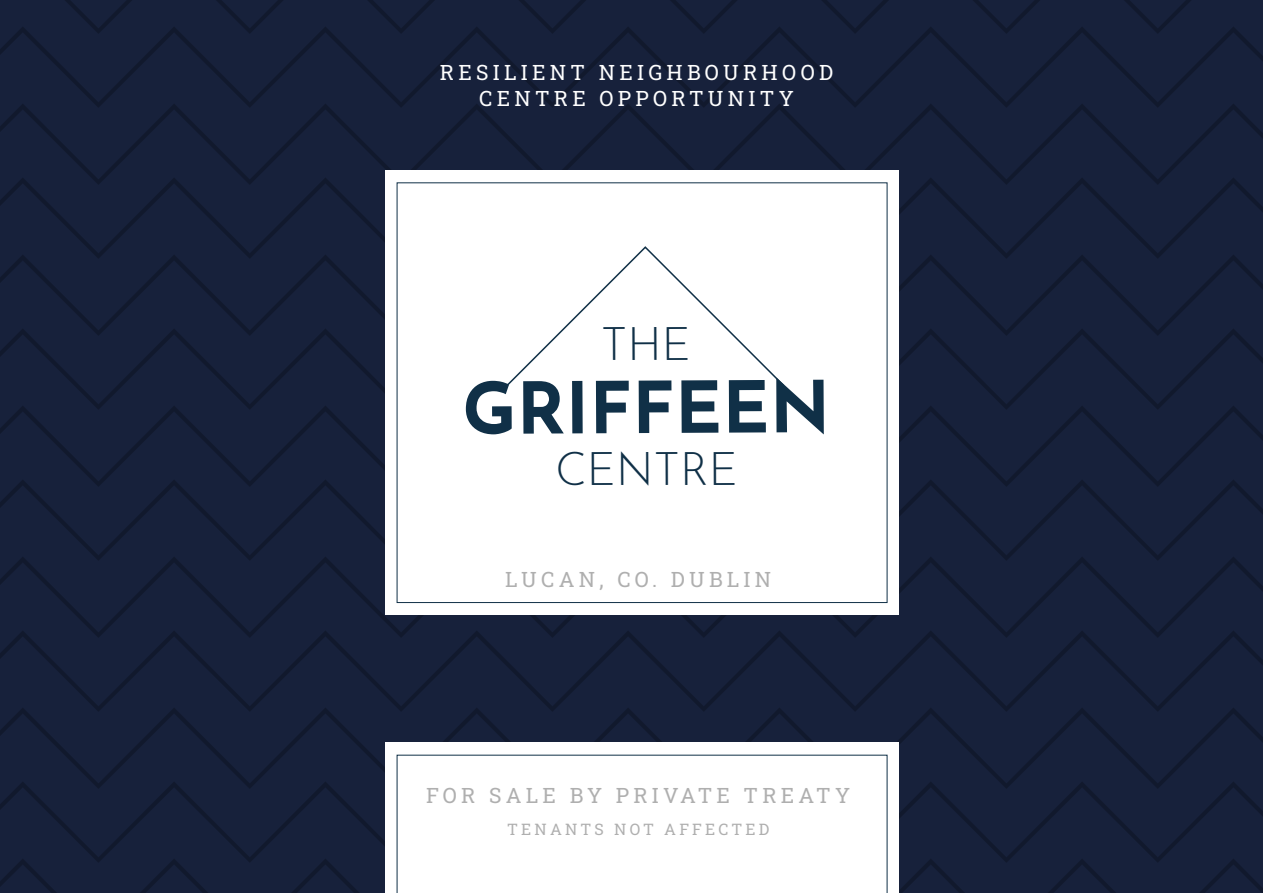
<style>
.page{position:relative;width:1263px;height:893px;background:#fff}
.page>*{position:absolute;margin:0;border:0;box-sizing:border-box;transform-origin:0 0}
.t1{font:700 71.25px "Josefin Sans";letter-spacing:-.01em;color:#103047}
.t2{font:300 45.75px "Josefin Sans";letter-spacing:-.005em;color:#103047}
.t3{font:21.15px/25.3px "Roboto Slab";letter-spacing:.2em;color:#fff;text-align:center}
.t4{font:21.15px "Roboto Slab";letter-spacing:.2em;color:#afafaf}
.t5{font:15.9px "Roboto Slab";letter-spacing:.2em;color:#afafaf}
</style>
<div class="page">
<div style="left:0;top:0;width:1263px;height:893px;background:linear-gradient(to right,#17213a,#17213b)"></div>
<div style="left:385px;top:743px;width:514px;height:150px;background:#fff"></div>
<svg style="left:397px;top:755px;width:490px;height:138px"></svg>
<div style="left:385px;top:170px;width:514px;height:445px;background:#fff"></div>
<svg style="left:506px;top:246px;width:279px;height:140px"></svg>
<p class="t3" style="left:440px;top:59px;width:395px">RESILIENT NEIGHBOURHOOD<br>CENTRE OPPORTUNITY</p>
<h2 class="t2" style="left:601px;top:309px;width:92px">THE</h2>
<h1 class="t1" style="left:462px;top:345px;width:370px">GRIFFEEN</h1>
<h2 class="t2" style="left:555px;top:433px;width:185px">CENTRE</h2>
<p class="t4" style="left:505px;top:565px;width:268px">LUCAN, CO. DUBLIN</p>
<p class="t4" style="left:426px;top:781px;width:425px">FOR SALE BY PRIVATE TREATY</p>
<p class="t5" style="left:507px;top:818px;width:263px">TENANTS NOT AFFECTED</p>
</div>
